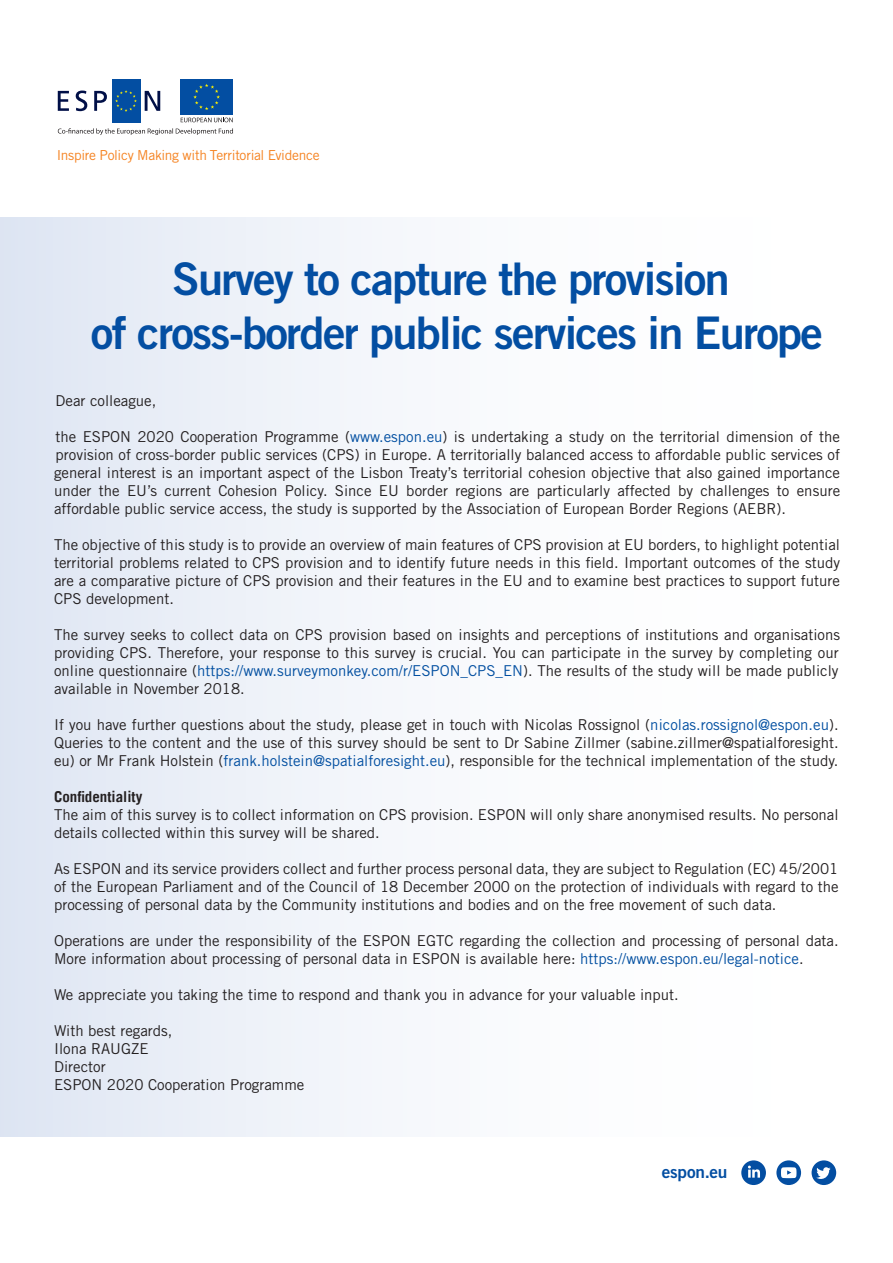
<style>
.page{position:relative;width:893px;height:1263px;background:#fff}
.page>*{position:absolute;margin:0;border:0;box-sizing:border-box;transform-origin:0 0}
.t1{font:45px/54px "Trade Gothic LT Std Bd 2";letter-spacing:-.035em;color:#034ea2;text-align:center}
.t2{font:17.25px "Trade Gothic LT Std Bd 2";letter-spacing:-.01em;color:#034ea2}
.t3{font:15px/18px "Trade Gothic LT Std";color:#231f20;text-align:justify}
.t4{font:700 15px "Trade Gothic LT";color:#231f20}
.t5{font:13.8px "Trade Gothic LT Std";letter-spacing:-.02em;color:#f58220}
.s1{color:#024fa1}
</style>
<div class="page">
<div style="left:0;top:218px;width:893px;height:918px;background:linear-gradient(to right,#e3e9f5,#fff)"></div>
<svg style="left:58px;top:128px;width:175px;height:7px"></svg>
<svg style="left:58px;top:91px;width:11px;height:20px"></svg>
<svg style="left:76px;top:91px;width:11px;height:20px"></svg>
<svg style="left:94px;top:91px;width:13px;height:20px"></svg>
<svg style="left:145px;top:91px;width:15px;height:20px"></svg>
<div style="left:112px;top:79px;width:28px;height:43px;background:#034ea2"></div>
<svg style="left:115px;top:90px;width:22px;height:22px"></svg>
<div style="left:180px;top:79px;width:53px;height:36px;background:#034ea2"></div>
<svg style="left:193px;top:84px;width:27px;height:26px"></svg>
<svg style="left:181px;top:118px;width:52px;height:4px"></svg>
<svg style="left:741px;top:1160px;width:25px;height:25px"></svg>
<svg style="left:776px;top:1160px;width:26px;height:25px"></svg>
<svg style="left:811px;top:1160px;width:26px;height:25px"></svg>
<p class="t5" style="left:57px;top:147px;width:265px">Inspire Policy Making with Territorial Evidence</p>
<p class="t1" style="left:91px;top:251px;width:734px">Survey to capture the provision<br>of cross-border public services in Europe</p>
<p class="t3" style="left:56px;top:392px;width:102px">Dear colleague,</p>
<p class="t3" style="left:54px;top:428px;width:788px">the ESPON 2020 Cooperation Programme (<span class="s1">www.espon.eu</span>) is undertaking a study on the territorial dimension of the provision of cross-border public services (CPS) in Europe. A territorially balanced access to affordable public services of general interest is an important aspect of the Lisbon Treaty’s territorial cohesion objective that also gained importance under the EU’s current Cohesion Policy. Since EU border regions are particularly affected by challenges to ensure affordable public service access, the study is supported by the Association of European Border Regions (AEBR).</p>
<p class="t3" style="left:54px;top:536px;width:788px">The objective of this study is to provide an overview of main features of CPS provision at EU borders, to highlight potential territorial problems related to CPS provision and to identify future needs in this field. Important outcomes of the study are a comparative picture of CPS provision and their features in the EU and to examine best practices to support future CPS development.</p>
<p class="t3" style="left:54px;top:626px;width:787px">The survey seeks to collect data on CPS provision based on insights and perceptions of institutions and organisations providing CPS. Therefore, your response to this survey is crucial. You can participate in the survey by completing our online questionnaire (<span class="s1">https://www.surveymonkey.com/r/ESPON_CPS_EN</span>). The results of the study will be made publicly available in November 2018.</p>
<p class="t3" style="left:54px;top:716px;width:786px">If you have further questions about the study, please get in touch with Nicolas Rossignol (<span class="s1">nicolas.rossignol@espon.eu</span>).<br>Queries to the content and the use of this survey should be sent to Dr Sabine Zillmer (sabine.zillmer@spatialforesight. eu) or Mr Frank Holstein (<span class="s1">frank.holstein@spatialforesight.eu</span>), responsible for the technical implementation of the study.</p>
<p class="t4" style="left:54px;top:788px;width:90px">Confidentiality</p>
<p class="t3" style="left:54px;top:806px;width:786px">The aim of this survey is to collect information on CPS provision. ESPON will only share anonymised results. No personal details collected within this survey will be shared.</p>
<p class="t3" style="left:54px;top:860px;width:786px">As ESPON and its service providers collect and further process personal data, they are subject to Regulation (EC) 45/2001 of the European Parliament and of the Council of 18 December 2000 on the protection of individuals with regard to the processing of personal data by the Community institutions and bodies and on the free movement of such data.</p>
<p class="t3" style="left:54px;top:932px;width:786px">Operations are under the responsibility of the ESPON EGTC regarding the collection and processing of personal data.<br>More information about processing of personal data in ESPON is available here: <span class="s1">https://www.espon.eu/legal-notice</span>.</p>
<p class="t3" style="left:54px;top:986px;width:626px">We appreciate you taking the time to respond and thank you in advance for your valuable input.</p>
<p class="t3" style="left:54px;top:1022px;width:120px">With best regards,</p>
<p class="t3" style="left:54px;top:1040px;width:96px">Ilona RAUGZE</p>
<p class="t3" style="left:54px;top:1058px;width:53px">Director</p>
<p class="t3" style="left:54px;top:1076px;width:252px">ESPON 2020 Cooperation Programme</p>
<p class="t2" style="left:662px;top:1161px;width:67px">espon.eu</p>
</div>
